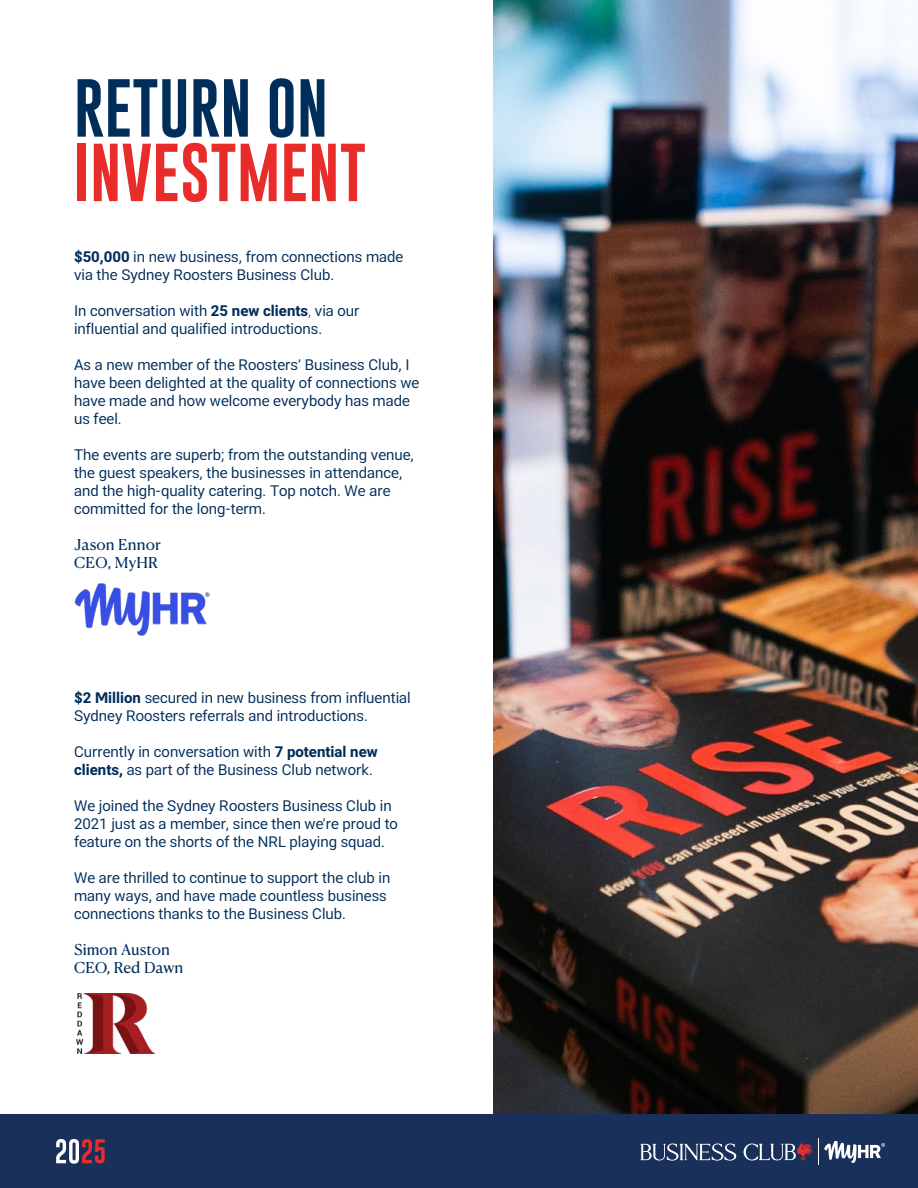
<style>
.page{position:relative;width:918px;height:1188px;background:#fff}
.page>*{position:absolute;margin:0;border:0;box-sizing:border-box;transform-origin:0 0}
.t1{font:60px "Gobold";color:#e82c2a}
.t2{font:60px "Gobold";color:#002e5a}
.t3{font:24.75px "Gobold";color:#e52e2d}
.t4{font:15px/18px "TP2";color:#002d5b}
.t5{font:15px/18px "Canela Text Trial";color:#002d5b}
.s1{font-weight:700}
.s2{font-weight:300}
</style>
<div class="page">
<img style="left:493px;top:0;width:425px;height:1115px">
<img style="left:76px;top:994px;width:78px;height:60px">
<img style="left:74px;top:584px;width:135px;height:51px">
<div style="left:0;top:1115px;width:918px;height:73px;background:#18305a"></div>
<svg style="left:56px;top:1139px;width:36px;height:25px"></svg>
<svg style="left:640px;top:1143px;width:96px;height:18px"></svg>
<svg style="left:744px;top:1138px;width:141px;height:27px"></svg>
<hr style="left:917px;top:1115px;width:1px;height:73px;background:#fff">
<h1 class="t2" style="left:74px;top:70px;width:256px">RETURN ON</h1>
<h1 class="t1" style="left:74px;top:134px;width:294px">INVESTMENT</h1>
<p class="t4" style="left:74px;top:247px;width:331px"><span class="s1">$50,000</span> in new business, from connections made via the Sydney Roosters Business Club.</p>
<p class="t4" style="left:74px;top:301px;width:287px">In conversation with <span class="s1">25 new clients</span><span class="s2">,</span> via our influential and qualified introductions.</p>
<p class="t4" style="left:74px;top:355px;width:347px">As a new member of the Roosters’ Business Club, I have been delighted at the quality of connections we have made and how welcome everybody has made us feel.</p>
<p class="t4" style="left:74px;top:445px;width:341px">The events are superb; from the outstanding venue, the guest speakers, the businesses in attendance, and the high-quality catering. Top notch. We are committed for the long-term.</p>
<p class="t5" style="left:74px;top:537px;width:88px">Jason Ennor<br>CEO, MyHR</p>
<p class="t4" style="left:74px;top:688px;width:338px"><span class="s1">$2 Million</span> secured in new business from influential<br>Sydney Roosters referrals and introductions.</p>
<p class="t4" style="left:74px;top:742px;width:305px">Currently in conversation with <span class="s1">7 potential new clients,</span> as part of the Business Club network.</p>
<p class="t4" style="left:74px;top:796px;width:325px">We joined the Sydney Roosters Business Club in<br>2021 just as a member, since then we’re proud to feature on the shorts of the NRL playing squad.</p>
<p class="t4" style="left:74px;top:868px;width:318px">We are thrilled to continue to support the club in many ways, and have made countless business connections thanks to the Business Club.</p>
<p class="t5" style="left:74px;top:942px;width:111px">Simon Auston<br>CEO, Red Dawn</p>
<h2 class="t3" style="left:93px;top:1135px;width:14px">5</h2>
</div>
